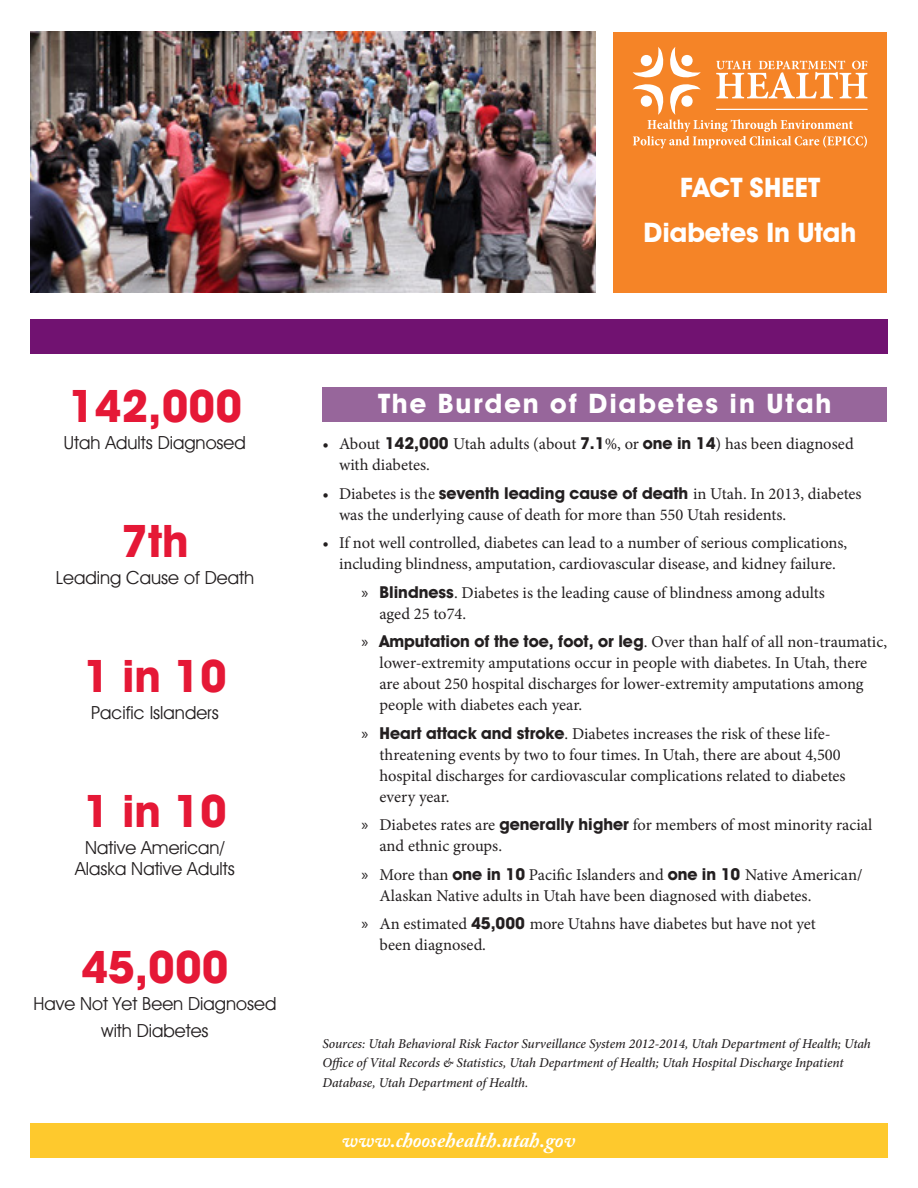
<style>
.page{position:relative;width:918px;height:1188px;background:#fff}
.page>*{position:absolute;margin:0;border:0;box-sizing:border-box;transform-origin:0 0}
.sideTxt{font:45px "Avant Guard Bold SWFTE";color:#e51836}
.t1{font:27px "Avant Guard Bold SWFTE";letter-spacing:.075em;color:#fff}
.t2{font:27px "Avant Guard Bold SWFTE";color:#fff}
.t3{font:italic 700 21px "Adobe Caslon Pro";color:#fff}
.sideTxt-2{font:18px/21.6px "Avant Guard Regular SWFTE";color:#231f20;text-align:center}
.t4{font:16.5px/21px "Minion Pro";color:#231f20}
.sourceTxt{font:italic 500 13.5px/19.5px "Minion Pro";letter-spacing:-.01em;color:#231f20}
.s1{font-family:"Avant Guard Bold SWFTE"}
.s2{font-family:"Myriad Pro"}
</style>
<div class="page">
<div style="left:614px;top:32px;width:273px;height:260px;background:#f58427"></div>
<div style="left:30px;top:320px;width:857px;height:34px;background:#711271"></div>
<div style="left:30px;top:1124px;width:857px;height:34px;background:#fec92d"></div>
<div style="left:322px;top:387px;width:565px;height:34px;background:#97669b"></div>
<svg style="left:633px;top:47px;width:234px;height:101px"></svg>
<img style="left:30px;top:31px;width:566px;height:261px">
<p class="t2" style="left:680px;top:171px;width:141px">FACT SHEET</p>
<p class="t2" style="left:644px;top:216px;width:214px">Diabetes In Utah</p>
<p class="sideTxt" style="left:68px;top:378px;width:176px">142,000</p>
<p class="sideTxt-2" style="left:64px;top:431px;width:183px">Utah Adults Diagnosed</p>
<p class="sideTxt" style="left:121px;top:513px;width:69px">7th</p>
<p class="sideTxt-2" style="left:56px;top:566px;width:200px">Leading Cause of Death</p>
<p class="sideTxt" style="left:83px;top:648px;width:146px">1 in 10</p>
<p class="sideTxt-2" style="left:91px;top:701px;width:129px">Pacific Islanders</p>
<p class="sideTxt" style="left:83px;top:783px;width:146px">1 in 10</p>
<p class="sideTxt-2" style="left:75px;top:836px;width:161px">Native American/<br>Alaska Native Adults</p>
<p class="sideTxt" style="left:81px;top:939px;width:149px">45,000</p>
<p class="sideTxt-2" style="left:33px;top:990px;width:245px;line-height:27px">Have Not Yet Been Diagnosed with Diabetes</p>
<h2 class="t1" style="left:378px;top:387px;width:455px">The Burden of Diabetes in Utah</h2>
<p class="t4" style="left:339px;top:433px;width:516px;text-indent:-16px">• About <span class="s1">142,000</span> Utah adults (about <span class="s1">7.1</span>%, or <span class="s1">one in 14</span>) has been diagnosed with diabetes.</p>
<p class="t4" style="left:339px;top:483px;width:524px;text-indent:-16px">• Diabetes is the <span class="s1">seventh leading cause of death</span> in Utah. In 2013, diabetes was the underlying cause of death for more than 550 Utah residents.</p>
<p class="t4" style="left:322px;top:532px;width:526px;text-align:center">• If not well controlled, diabetes can lead to a number of serious complications, including blindness, amputation, cardiovascular disease, and kidney failure.</p>
<p class="t4" style="left:380px;top:582px;width:447px;text-indent:-18px"><span class="s2">»</span> <span class="s1">Blindness</span>. Diabetes is the leading cause of blindness among adults aged 25 to74.</p>
<p class="t4" style="left:380px;top:631px;width:509px;text-indent:-18px"><span class="s2">»</span> <span class="s1">Amputation of the toe, foot, or leg</span>. Over than half of all non-traumatic, lower-extremity amputations occur in people with diabetes. In Utah, there are about 250 hospital discharges for lower-extremity amputations among people with diabetes each year.</p>
<p class="t4" style="left:380px;top:723px;width:468px;text-indent:-18px"><span class="s2">»</span> <span class="s1">Heart attack and stroke</span>. Diabetes increases the risk of these life&shy;threatening events by two to four times. In Utah, there are about 4,500 hospital discharges for cardiovascular complications related to diabetes every year.</p>
<p class="t4" style="left:380px;top:814px;width:494px;text-indent:-18px"><span class="s2">»</span> Diabetes rates are <span class="s1">generally higher</span> for members of most minority racial and ethnic groups.</p>
<p class="t4" style="left:380px;top:864px;width:485px;text-indent:-18px"><span class="s2">»</span> More than <span class="s1">one in 10</span> Pacific Islanders and <span class="s1">one in 10</span> Native American/<br>Alaskan Native adults in Utah have been diagnosed with diabetes.</p>
<p class="t4" style="left:380px;top:913px;width:438px;text-indent:-18px"><span class="s2">»</span> An estimated <span class="s1">45,000</span> more Utahns have diabetes but have not yet been diagnosed.</p>
<p class="sourceTxt" style="left:322px;top:1034px;width:550px">Sources: Utah Behavioral Risk Factor Surveillance System 2012-2014, Utah Department of Health; Utah<br>Office of Vital Records &amp; Statistics, Utah Department of Health; Utah Hospital Discharge Inpatient<br>Database, Utah Department of Health.</p>
<p class="t3" style="left:342px;top:1127px;width:235px">www.choosehealth.utah.gov</p>
</div>
